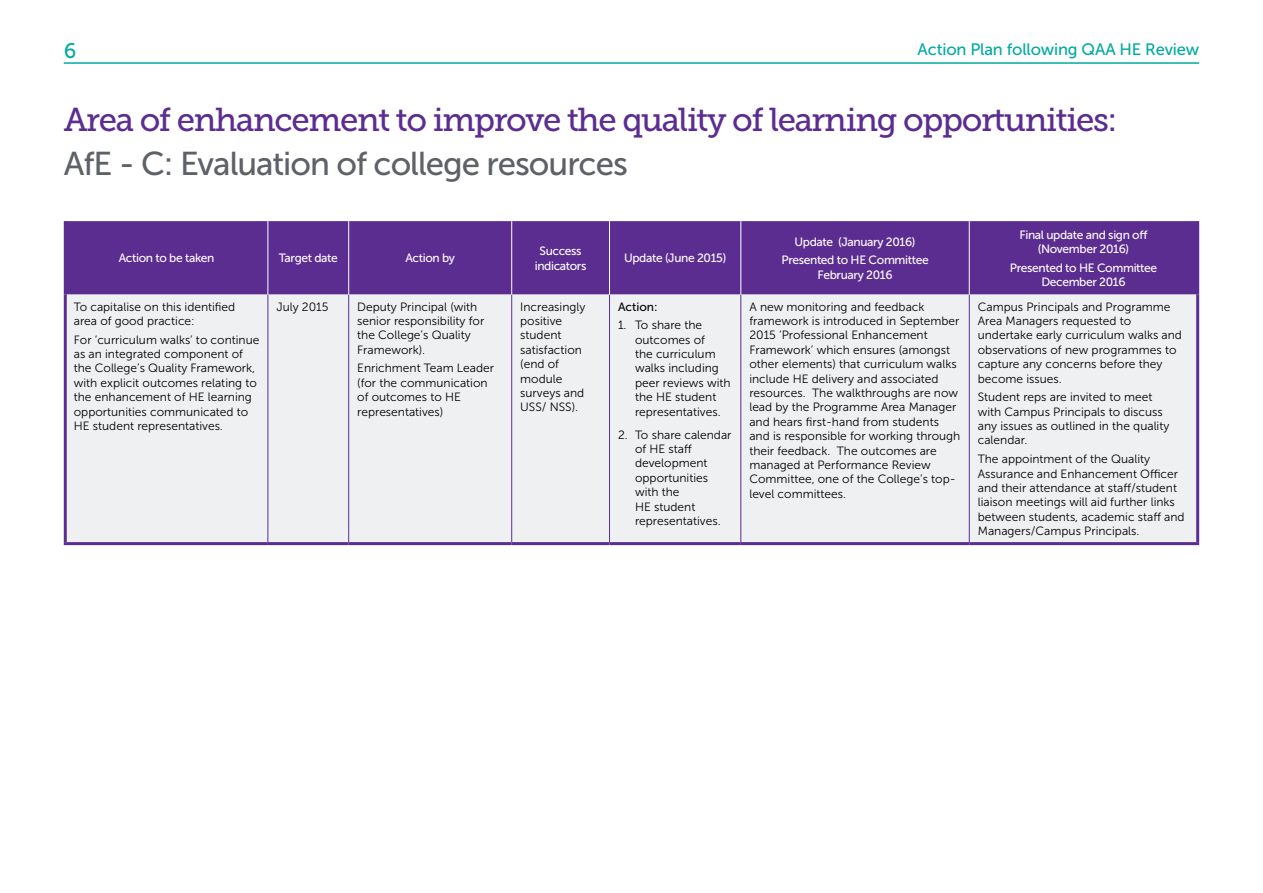
<style>
.page{position:relative;width:1263px;height:893px;background:#fff}
.page>*{position:absolute;margin:0;border:0;box-sizing:border-box;transform-origin:0 0}
.t1{font:33px "Museo Slab 500";letter-spacing:-.04em;color:#5c2d91}
.t2{font:33px "Museo Sans 500";letter-spacing:-.03em;color:#5e6168}
.t3{font:21px "Museo Sans 500";color:#00aaa0}
.t4{font:16.5px "Museo Sans 500";letter-spacing:-.01em;color:#00aaa0}
.t5{font:12px/14.4px "Museo Sans 300";color:#000}
.t6{font:12px/14.4px "Museo Sans 500";letter-spacing:-.03em;color:#fff;text-align:center}
.t7{font:12px "Museo Sans 500";color:#000}
</style>
<div class="page">
<hr style="left:64px;top:62px;width:1135px;height:2px;background:#00aaa0">
<div style="left:67px;top:221px;width:1129px;height:74px;background:#5c2d91"></div>
<div style="left:67px;top:295px;width:1129px;height:247px;background:#eff0f2"></div>
<hr style="left:267px;top:295px;width:1px;height:247px;background:#5c2d91">
<hr style="left:348px;top:295px;width:1px;height:247px;background:#5c2d91">
<hr style="left:511px;top:295px;width:1px;height:247px;background:#5c2d91">
<hr style="left:609px;top:295px;width:1px;height:247px;background:#5c2d91">
<hr style="left:740px;top:295px;width:1px;height:247px;background:#5c2d91">
<hr style="left:969px;top:295px;width:1px;height:247px;background:#5c2d91">
<hr style="left:64px;top:295px;width:3px;height:247px;background:#5c2d91">
<hr style="left:1196px;top:295px;width:3px;height:247px;background:#5c2d91">
<hr style="left:64px;top:221px;width:3px;height:74px;background:#5c2d91">
<hr style="left:1196px;top:221px;width:3px;height:74px;background:#5c2d91">
<hr style="left:64px;top:542px;width:204px;height:3px;background:#5c2d91">
<hr style="left:268px;top:542px;width:81px;height:3px;background:#5c2d91">
<hr style="left:349px;top:542px;width:163px;height:3px;background:#5c2d91">
<hr style="left:512px;top:542px;width:97px;height:3px;background:#5c2d91">
<hr style="left:609px;top:542px;width:132px;height:3px;background:#5c2d91">
<hr style="left:741px;top:542px;width:228px;height:3px;background:#5c2d91">
<hr style="left:969px;top:542px;width:230px;height:3px;background:#5c2d91">
<hr style="left:267px;top:221px;width:1px;height:74px;background:#fff">
<hr style="left:348px;top:221px;width:1px;height:74px;background:#fff">
<hr style="left:511px;top:221px;width:1px;height:74px;background:#fff">
<hr style="left:609px;top:221px;width:1px;height:74px;background:#fff">
<hr style="left:740px;top:221px;width:1px;height:74px;background:#fff">
<hr style="left:969px;top:221px;width:1px;height:74px;background:#fff">
<h2 class="t3" style="left:64px;top:39px;width:14px">6</h2>
<h3 class="t4" style="left:918px;top:40px;width:283px">Action Plan following QAA HE Review</h3>
<h1 class="t1" style="left:64px;top:101px;width:1055px">Area of enhancement to improve the quality of learning opportunities:</h1>
<h1 class="t2" style="left:64px;top:145px;width:565px">AfE - C: Evaluation of college resources</h1>
<p class="t6" style="left:119px;top:251px;width:97px">Action to be taken</p>
<p class="t6" style="left:279px;top:251px;width:61px">Target date</p>
<p class="t6" style="left:405px;top:251px;width:51px">Action by</p>
<p class="t6" style="left:535px;top:244px;width:53px">Success indicators</p>
<p class="t6" style="left:624px;top:251px;width:104px">Update (June 2015)</p>
<p class="t5" style="left:74px;top:299px;width:163px">To capitalise on this identified area of good practice:</p>
<p class="t5" style="left:74px;top:332px;width:187px">For ‘curriculum walks’ to continue as an integrated component of the College’s Quality Framework, with explicit outcomes relating to the enhancement of HE learning opportunities communicated to<br>HE student representatives.</p>
<p class="t5" style="left:276px;top:299px;width:54px">July 2015</p>
<p class="t5" style="left:357px;top:299px;width:129px">Deputy Principal (with senior responsibility for the College’s Quality<br>Framework).</p>
<p class="t5" style="left:357px;top:361px;width:138px">Enrichment Team Leader (for the communication of outcomes to HE representatives)</p>
<p class="t5" style="left:520px;top:299px;width:67px">Increasingly positive student satisfaction (end of module surveys and<br>USS/ NSS).</p>
<p class="t7" style="left:618px;top:300px;width:41px">Action:</p>
<p class="t5" style="left:635px;top:318px;width:97px;text-indent:-17px">1. To share the outcomes of<br>the curriculum walks including peer reviews with the HE student representatives.</p>
<p class="t5" style="left:635px;top:427px;width:98px;text-indent:-17px">2. To share calendar of HE staff development opportunities with the<br>HE student representatives.</p>
<p class="t6" style="left:781px;top:232px;width:149px;line-height:18.6px">Update (January 2016)<br>Presented to HE Committee</p>
<p class="t6" style="left:817px;top:268px;width:77px">February 2016</p>
<p class="t6" style="left:1019px;top:227px;width:129px">Final update and sign off (November 2016)</p>
<p class="t6" style="left:1010px;top:260px;width:149px">Presented to HE Committee<br>December 2016</p>
<p class="t5" style="left:749px;top:299px;width:212px">A new monitoring and feedback framework is introduced in September 2015 ‘Professional Enhancement Framework’ which ensures (amongst other elements) that curriculum walks include HE delivery and associated resources. The walkthroughs are now lead by the Programme Area Manager and hears first-hand from students and is responsible for working through their feedback. The outcomes are managed at Performance Review Committee, one of the College’s top&shy;level committees.</p>
<p class="t5" style="left:978px;top:299px;width:206px">Campus Principals and Programme<br>Area Managers requested to undertake early curriculum walks and observations of new programmes to capture any concerns before they become issues.</p>
<p class="t5" style="left:978px;top:390px;width:193px">Student reps are invited to meet with Campus Principals to discuss any issues as outlined in the quality calendar.</p>
<p class="t5" style="left:978px;top:452px;width:208px">The appointment of the Quality Assurance and Enhancement Officer and their attendance at staff/student liaison meetings will aid further links between students, academic staff and Managers/Campus Principals.</p>
</div>
